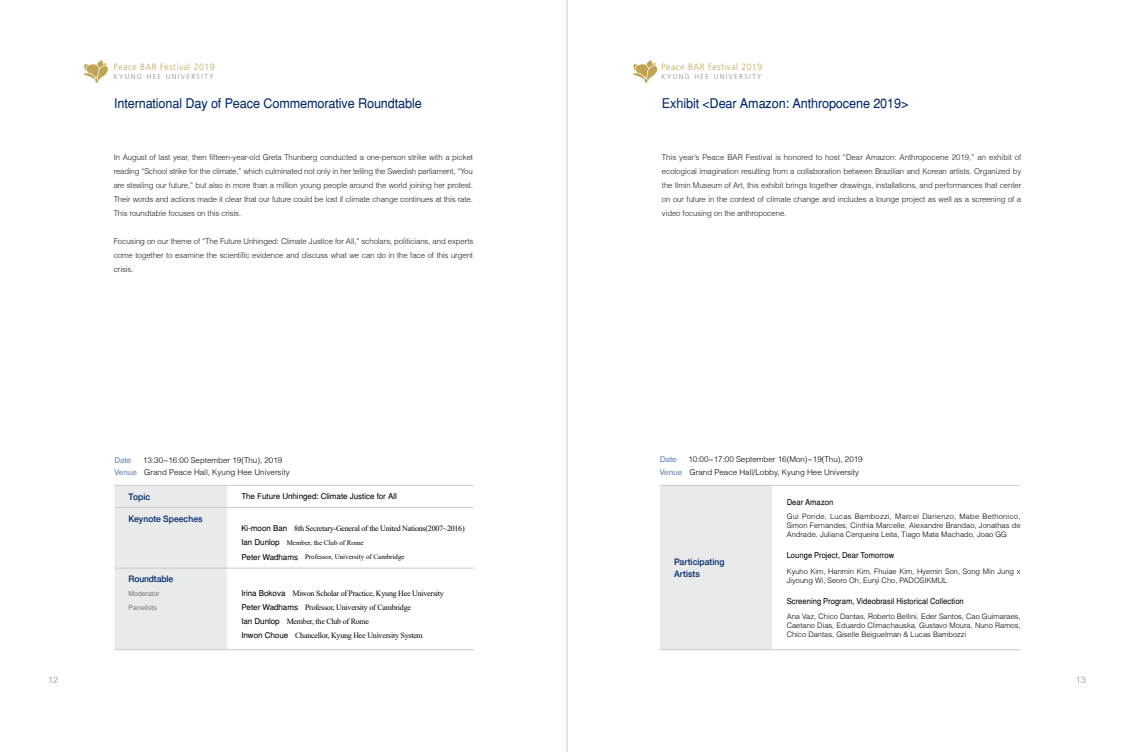
<style>
.page{position:relative;width:1134px;height:752px;background:#fff}
.page>*{position:absolute;margin:0;border:0;box-sizing:border-box;transform-origin:0 0}
.t1{font:13.3px "Helvetica";letter-spacing:-.01em;color:#00286c;scale:.95 1}
.t2{font:300 9.1px "Frutiger";letter-spacing:.06em;color:#c0a353;scale:.95 1}
.t3{font:500 9px/12px "Helvetica 65";color:#00286c;scale:.95 1}
.t4{font:300 9px "Helvetica";color:#898989}
.t5{font:300 8px/14px "Helvetica";letter-spacing:-.01em;color:#1f1e1d;text-align:justify}
.t6{font:8px/14px "Times New Roman";letter-spacing:-.03em;color:#000}
.t7{font:300 8px/13px "Helvetica";color:#000}
.t8{font:8px "Helvetica";color:#000;scale:.95 1}
.t9{font:8px "Helvetica";color:#000}
.t10{font:500 8px "Helvetica 65";letter-spacing:-.02em;color:#7b96b8}
.t11{font:300 7.5px/9px "Helvetica";color:#000;text-align:justify}
.t12{font:300 7.2px "Frutiger";letter-spacing:.21em;color:#898989;scale:.95 1}
.t13{font:7px/14px "Times New Roman";color:#000}
.t14{font:7px/14px "Helvetica";letter-spacing:-.01em;color:#7d7d7d}
.s1{font-family:"Helvetica 65";font-weight:500;color:#7b96b8}
.s2{font-family:"Helvetica"}
.s3{font-family:"Helvetica";font-size:8px}
</style>
<div class="page">
<svg style="left:633px;top:60px;width:24px;height:23px"></svg>
<div style="left:660px;top:485px;width:112px;height:164px;background:#e9eaea"></div>
<hr style="left:660px;top:649px;width:112px;height:1px;background:#c9caca">
<hr style="left:772px;top:649px;width:248px;height:1px;background:#c9caca">
<hr style="left:660px;top:484px;width:112px;height:1px;background:#c9caca">
<hr style="left:772px;top:484px;width:248px;height:1px;background:#c9caca">
<svg style="left:84px;top:60px;width:24px;height:23px"></svg>
<div style="left:114px;top:485px;width:113px;height:164px;background:#e9eaea"></div>
<svg style="left:227px;top:485px;width:247px;height:84px"></svg>
<hr style="left:114px;top:507px;width:113px;height:1px;background:#c9caca">
<hr style="left:227px;top:507px;width:247px;height:1px;background:#c9caca">
<hr style="left:114px;top:567px;width:113px;height:1px;background:#c9caca">
<hr style="left:227px;top:567px;width:247px;height:1px;background:#c9caca">
<hr style="left:114px;top:649px;width:113px;height:1px;background:#c9caca">
<hr style="left:227px;top:649px;width:247px;height:1px;background:#c9caca">
<hr style="left:114px;top:484px;width:113px;height:1px;background:#c9caca">
<hr style="left:227px;top:484px;width:247px;height:1px;background:#c9caca">
<hr style="left:567px;top:0;width:1px;height:751px;background:#c9caca">
<p class="t2" style="left:114px;top:61px;width:108px">PEACE BAR FESTIVAL 2019</p>
<p class="t12" style="left:114px;top:72px;width:107px">KYUN G HEE UNI VER SI TY</p>
<p class="t2" style="left:661px;top:61px;width:108px">PEACE BAR FESTIVAL 2019</p>
<p class="t12" style="left:661px;top:72px;width:107px">KYUN G HEE UNI VER SI TY</p>
<h1 class="t1" style="left:114px;top:95px;width:325px">International Day of Peace Commemorative Roundtable</h1>
<h1 class="t1" style="left:662px;top:95px;width:261px">Exhibit &lt;Dear Amazon: Anthropocene 2019&gt;</h1>
<p class="t5" style="left:114px;top:150px;width:361px">In August of last year, then fifteen-year-old Greta Thunberg conducted a one-person strike with a picket reading “School strike for the climate,” which culminated not only in her telling the Swedish parliament, “You are stealing our future,” but also in more than a million young people around the world joining her protest.<br>Their words and actions made it clear that our future could be lost if climate change continues at this rate.<br>This roundtable focuses on this crisis.</p>
<p class="t5" style="left:114px;top:234px;width:361px">Focusing on our theme of “The Future Unhinged: Climate Justice for All,” scholars, politicians, and experts come together to examine the scientific evidence and discuss what we can do in the face of this urgent crisis.</p>
<p class="t5" style="left:662px;top:150px;width:361px">This year’s Peace BAR Festival is honored to host “Dear Amazon: Anthropocene 2019,” an exhibit of ecological imagination resulting from a collaboration between Brazilian and Korean artists. Organized by the Ilmin Museum of Art, this exhibit brings together drawings, installations, and performances that center on our future in the context of climate change and includes a lounge project as well as a screening of a video focusing on the anthropocene.</p>
<p class="t7" style="left:114px;top:454px;width:177px;line-height:12px;text-indent:29px">13:30~16:00 September 19(Thu), 2019<br><span class="s1">Venue</span> Grand Peace Hall, Kyung Hee University</p>
<p class="t10" style="left:114px;top:455px;width:18px">Date</p>
<p class="t7" style="left:660px;top:452px;width:204px;text-indent:29px">10:00~17:00 September 16(Mon)~19(Thu), 2019<br><span class="s1">Venue</span> Grand Peace Hall/Lobby, Kyung Hee University</p>
<p class="t10" style="left:660px;top:454px;width:18px">Date</p>
<p class="t3" style="left:129px;top:490px;width:24px">Topic</p>
<p class="t9" style="left:241px;top:491px;width:157px">The Future Unhinged: Climate Justice for All</p>
<p class="t3" style="left:129px;top:512px;width:79px">Keynote Speeches</p>
<p class="t6" style="left:241px;top:521px;width:225px"><span class="s2">Ki-moon Ban</span> 8th Secretary-General of the United Nations(2007~2016)</p>
<p class="t13" style="left:241px;top:535px;width:165px"><span class="s3">Ian Dunlop</span> Member, the Club of Rome<br><span class="s3">Peter Wadhams</span> Professor, University of Cambridge</p>
<p class="t3" style="left:129px;top:572px;width:48px">Roundtable</p>
<p class="t14" style="left:129px;top:586px;width:32px">Moderator<br>Panelists</p>
<p class="t6" style="left:241px;top:585px;width:204px"><span class="s2">Irina Bokova</span> Miwon Scholar of Practice, Kyung Hee University <span class="s2">Peter Wadhams</span> Professor, University of Cambridge<br><span class="s2">Ian Dunlop</span> Member, the Club of Rome<br><span class="s2">Inwon Choue</span> Chancellor, Kyung Hee University System</p>
<p class="t3" style="left:674px;top:555px;width:55px">Participating<br>Artists</p>
<p class="t8" style="left:787px;top:497px;width:51px">Dear Amazon</p>
<p class="t11" style="left:787px;top:512px;width:235px">Gui Ponde, Lucas Bambozzi, Marcel Darienzo, Mabe Bethonico, Simon Fernandes, Cinthia Marcelle, Alexandre Brandao, Jonathas de Andrade, Juliana Cerqueira Leita, Tiago Mata Machado, Joao GG</p>
<p class="t8" style="left:787px;top:550px;width:115px">Lounge Project, Dear Tomorrow</p>
<p class="t11" style="left:787px;top:566px;width:235px">Kyuho Kim, Hanmin Kim, Fhuiae Kim, Hyemin Son, Song Min Jung x<br>Jiyoung Wi, Seoro Oh, Eunji Cho, PADOSIKMUL</p>
<p class="t8" style="left:787px;top:596px;width:188px">Screening Program, Videobrasil Historical Collection</p>
<p class="t11" style="left:787px;top:611px;width:235px">Ana Vaz, Chico Dantas, Roberto Bellini, Eder Santos, Cao Guimaraes, Caetano Dias, Eduardo Climachauska, Gustavo Moura, Nuno Ramos, Chico Dantas, Giselle Beiguelman &amp; Lucas Bambozzi</p>
<p class="t4" style="left:48px;top:673px;width:12px">12</p>
<p class="t4" style="left:1076px;top:673px;width:12px">13</p>
</div>
